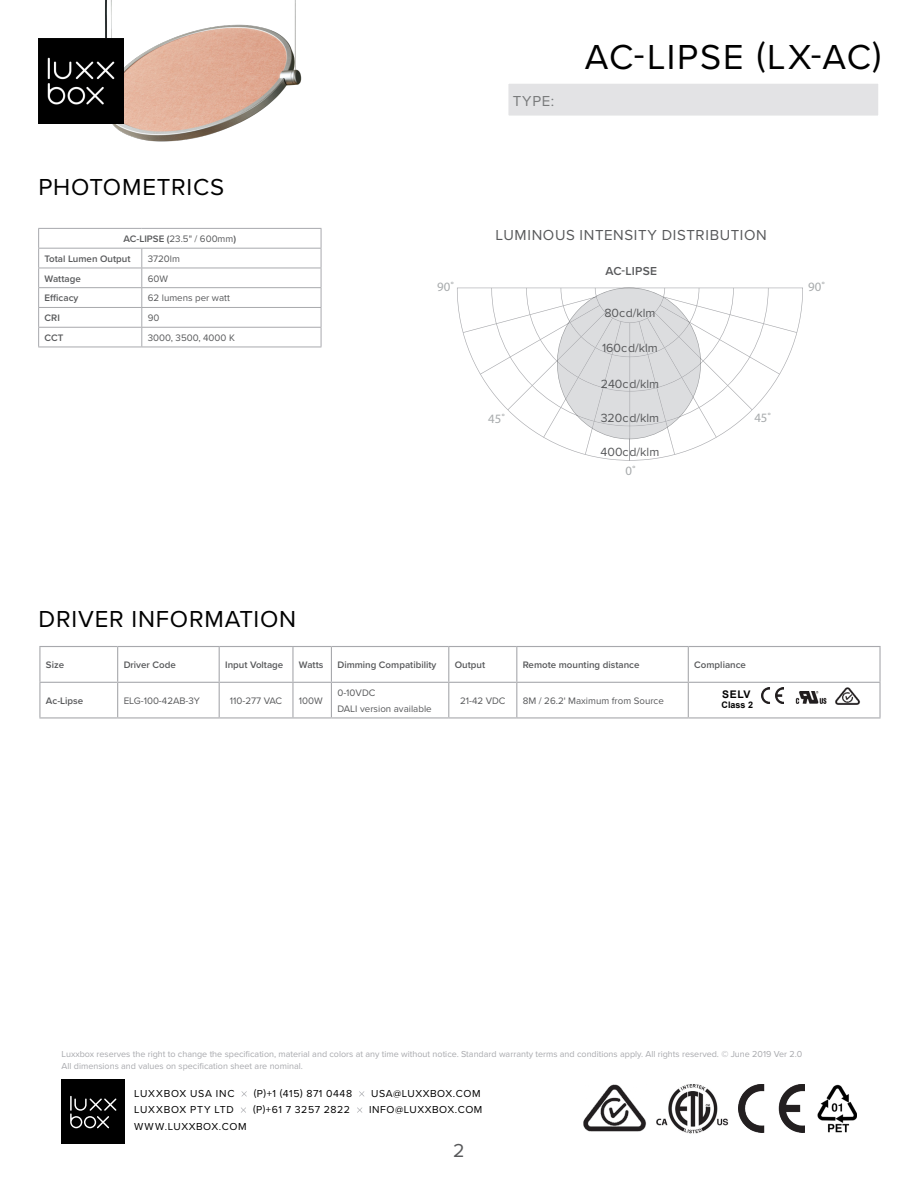
<style>
.page{position:relative;width:918px;height:1188px;background:#fff}
.page>*{position:absolute;margin:0;border:0;box-sizing:border-box;transform-origin:0 0}
.t1{font:36px "Proxima Nova";letter-spacing:.05em;color:#000}
.Body_Heading_16pt_CA{font:24px "Proxima Nova";letter-spacing:.035em;color:#000}
.t2{font:19.5px "Proxima Nova";color:#58595b}
.Body_Heading_16pt_CA-2{font:15px "Proxima Nova";letter-spacing:.04em;color:#58595b}
.t3{font:12.75px "Myriad Pro";color:#a7aaac}
.t4{font:12.3px "Proxima Nova";color:#57585a}
.Body_Text_Heading{font:600 12px "Proxima Nova";letter-spacing:.02em;color:#58595b}
.t5{font:10.5px "Proxima Nova";letter-spacing:.05em;color:#000}
.t6{font:10.5px "Proxima Nova";letter-spacing:.07em;color:#000}
.Body_Text_Heading-2{font:700 10.5px "Arial";color:#000}
.Body_Text{font:9.75px "Proxima Nova";color:#58595b}
.Body_Text-2{font:600 9.75px "Proxima Nova";color:#58595b}
.t7{font:9px/12px "Proxima Nova";color:#a8a9ad}
.Body_Text-3{font:700 9px "Arial";color:#000}
.s1{font-weight:600}
</style>
<div class="page">
<img style="left:656px;top:1084px;width:72px;height:50px">
<img style="left:583px;top:1084px;width:63px;height:47px">
<img style="left:739px;top:1085px;width:66px;height:47px">
<div style="left:62px;top:1080px;width:63px;height:64px;background:#000"></div>
<svg style="left:70px;top:1096px;width:46px;height:33px"></svg>
<svg style="left:242px;top:1091px;width:5px;height:6px"></svg>
<svg style="left:359px;top:1091px;width:5px;height:6px"></svg>
<svg style="left:241px;top:1107px;width:5px;height:6px"></svg>
<svg style="left:357px;top:1107px;width:5px;height:6px"></svg>
<img style="left:817px;top:1084px;width:40px;height:48px">
<div style="left:508px;top:83px;width:371px;height:33px;background:#e3e3e5"></div>
<div style="left:507px;top:82px;width:373px;height:35px;border:2px solid #fff"></div>
<img style="left:38px;top:0;width:264px;height:142px">
<img style="left:38px;top:38px;width:85px;height:85px">
<hr style="left:38px;top:228px;width:104px;height:1px;background:#a8a9ad">
<hr style="left:142px;top:228px;width:179px;height:1px;background:#a8a9ad">
<hr style="left:38px;top:248px;width:104px;height:1px;background:#a8a9ad">
<hr style="left:142px;top:248px;width:179px;height:1px;background:#a8a9ad">
<hr style="left:38px;top:268px;width:104px;height:1px;background:#a8a9ad">
<hr style="left:142px;top:268px;width:179px;height:1px;background:#a8a9ad">
<hr style="left:38px;top:287px;width:104px;height:1px;background:#a8a9ad">
<hr style="left:142px;top:287px;width:179px;height:1px;background:#a8a9ad">
<hr style="left:38px;top:307px;width:104px;height:1px;background:#a8a9ad">
<hr style="left:142px;top:307px;width:179px;height:1px;background:#a8a9ad">
<hr style="left:38px;top:327px;width:104px;height:1px;background:#a8a9ad">
<svg style="left:38px;top:229px;width:1px;height:118px"></svg>
<hr style="left:142px;top:327px;width:179px;height:1px;background:#a8a9ad">
<svg style="left:141px;top:249px;width:1px;height:98px"></svg>
<svg style="left:321px;top:229px;width:1px;height:118px"></svg>
<hr style="left:38px;top:347px;width:104px;height:1px;background:#a8a9ad">
<hr style="left:142px;top:347px;width:179px;height:1px;background:#a8a9ad">
<svg style="left:457px;top:288px;width:346px;height:173px"></svg>
<hr style="left:630px;top:323px;width:1px;height:137px;background:#a8a9ad">
<svg style="left:463px;top:288px;width:334px;height:167px"></svg>
<hr style="left:39px;top:646px;width:79px;height:1px;background:#a8a9ad">
<hr style="left:39px;top:647px;width:1px;height:35px;background:#a8a9ad">
<hr style="left:118px;top:646px;width:101px;height:1px;background:#a8a9ad">
<hr style="left:117px;top:647px;width:1px;height:35px;background:#a8a9ad">
<hr style="left:219px;top:646px;width:74px;height:1px;background:#a8a9ad">
<hr style="left:219px;top:647px;width:1px;height:35px;background:#a8a9ad">
<hr style="left:293px;top:646px;width:38px;height:1px;background:#a8a9ad">
<hr style="left:292px;top:647px;width:2px;height:35px;background:#a8a9ad">
<hr style="left:331px;top:646px;width:118px;height:1px;background:#a8a9ad">
<hr style="left:331px;top:647px;width:1px;height:35px;background:#a8a9ad">
<hr style="left:449px;top:646px;width:68px;height:1px;background:#a8a9ad">
<hr style="left:448px;top:647px;width:1px;height:35px;background:#a8a9ad">
<hr style="left:517px;top:646px;width:171px;height:1px;background:#a8a9ad">
<hr style="left:516px;top:647px;width:1px;height:35px;background:#a8a9ad">
<hr style="left:688px;top:646px;width:193px;height:1px;background:#a8a9ad">
<hr style="left:688px;top:647px;width:1px;height:35px;background:#a8a9ad">
<hr style="left:879px;top:647px;width:2px;height:35px;background:#a8a9ad">
<hr style="left:39px;top:682px;width:79px;height:1px;background:#a8a9ad">
<hr style="left:39px;top:683px;width:1px;height:34px;background:#a8a9ad">
<hr style="left:118px;top:682px;width:101px;height:1px;background:#a8a9ad">
<hr style="left:117px;top:683px;width:1px;height:34px;background:#a8a9ad">
<hr style="left:219px;top:682px;width:74px;height:1px;background:#a8a9ad">
<hr style="left:219px;top:683px;width:1px;height:34px;background:#a8a9ad">
<hr style="left:293px;top:682px;width:38px;height:1px;background:#a8a9ad">
<hr style="left:292px;top:683px;width:2px;height:34px;background:#a8a9ad">
<hr style="left:331px;top:682px;width:118px;height:1px;background:#a8a9ad">
<hr style="left:331px;top:683px;width:1px;height:34px;background:#a8a9ad">
<hr style="left:449px;top:682px;width:68px;height:1px;background:#a8a9ad">
<hr style="left:448px;top:683px;width:1px;height:34px;background:#a8a9ad">
<hr style="left:517px;top:682px;width:171px;height:1px;background:#a8a9ad">
<hr style="left:516px;top:683px;width:1px;height:34px;background:#a8a9ad">
<hr style="left:688px;top:682px;width:193px;height:1px;background:#a8a9ad">
<hr style="left:688px;top:683px;width:1px;height:34px;background:#a8a9ad">
<hr style="left:879px;top:683px;width:2px;height:34px;background:#a8a9ad">
<hr style="left:39px;top:717px;width:79px;height:2px;background:#a8a9ad">
<hr style="left:118px;top:717px;width:101px;height:2px;background:#a8a9ad">
<hr style="left:219px;top:717px;width:74px;height:2px;background:#a8a9ad">
<hr style="left:293px;top:717px;width:38px;height:2px;background:#a8a9ad">
<hr style="left:331px;top:717px;width:118px;height:2px;background:#a8a9ad">
<hr style="left:449px;top:717px;width:68px;height:2px;background:#a8a9ad">
<hr style="left:517px;top:717px;width:171px;height:2px;background:#a8a9ad">
<hr style="left:688px;top:717px;width:193px;height:2px;background:#a8a9ad">
<img style="left:796px;top:692px;width:31px;height:11px">
<img style="left:835px;top:687px;width:25px;height:18px">
<img style="left:761px;top:687px;width:23px;height:16px">
<p class="Body_Heading_16pt_CA" style="left:39px;top:169px;width:187px">PHOTOMETRICS</p>
<p class="Body_Text" style="left:124px;top:232px;width:114px"><span class="s1">AC-LIPSE (</span>23.5" / 600mm<span class="s1">)</span></p>
<p class="Body_Text-2" style="left:45px;top:251px;width:87px">Total Lumen Output</p>
<p class="Body_Text" style="left:148px;top:251px;width:34px">3720lm</p>
<p class="Body_Text-2" style="left:45px;top:271px;width:38px">Wattage</p>
<p class="Body_Text" style="left:148px;top:271px;width:22px">60W</p>
<p class="Body_Text-2" style="left:45px;top:291px;width:35px">Efficacy</p>
<p class="Body_Text" style="left:148px;top:291px;width:84px">62 lumens per watt</p>
<p class="Body_Text-2" style="left:45px;top:311px;width:17px">CRI</p>
<p class="Body_Text" style="left:148px;top:311px;width:13px">90</p>
<p class="Body_Text-2" style="left:45px;top:330px;width:20px">CCT</p>
<p class="Body_Text" style="left:148px;top:330px;width:89px">3000, 3500, 4000 K</p>
<p class="Body_Heading_16pt_CA" style="left:39px;top:601px;width:259px">DRIVER INFORMATION</p>
<h3 class="Body_Heading_16pt_CA-2" style="left:513px;top:89px;width:43px">TYPE:</h3>
<h1 class="t1" style="left:585px;top:30px;width:298px">AC-LIPSE (LX-AC)</h1>
<p class="Body_Heading_16pt_CA-2" style="left:496px;top:224px;width:273px">LUMINOUS INTENSITY DISTRIBUTION</p>
<p class="Body_Text_Heading" style="left:605px;top:262px;width:53px">AC-LIPSE</p>
<h3 class="t3" style="left:437px;top:278px;width:18px">90˚</h3>
<h3 class="t3" style="left:808px;top:278px;width:18px">90˚</h3>
<h3 class="t4" style="left:604px;top:304px;width:53px">80cd/klm</h3>
<h3 class="t4" style="left:602px;top:339px;width:57px">160cd/klm</h3>
<h3 class="t4" style="left:601px;top:375px;width:60px">240cd/klm</h3>
<h3 class="t4" style="left:601px;top:409px;width:60px">320cd/klm</h3>
<h3 class="t4" style="left:601px;top:443px;width:60px">400cd/klm</h3>
<h3 class="t3" style="left:488px;top:411px;width:18px">45˚</h3>
<h3 class="t3" style="left:754px;top:410px;width:18px">45˚</h3>
<h3 class="t3" style="left:626px;top:463px;width:12px">0˚</h3>
<p class="Body_Text-2" style="left:46px;top:658px;width:20px">Size</p>
<p class="Body_Text-2" style="left:124px;top:658px;width:54px">Driver Code</p>
<p class="Body_Text-2" style="left:225px;top:658px;width:60px">Input Voltage</p>
<p class="Body_Text-2" style="left:299px;top:658px;width:26px">Watts</p>
<p class="Body_Text-2" style="left:337px;top:658px;width:100px">Dimming Compatibility</p>
<p class="Body_Text-2" style="left:455px;top:658px;width:32px">Output</p>
<p class="Body_Text-2" style="left:523px;top:658px;width:118px">Remote mounting distance</p>
<p class="Body_Text-2" style="left:694px;top:658px;width:53px">Compliance</p>
<p class="Body_Text-2" style="left:46px;top:693px;width:39px">Ac-Lipse</p>
<p class="Body_Text" style="left:124px;top:693px;width:78px">ELG-100-42AB-3Y</p>
<p class="Body_Text" style="left:230px;top:693px;width:54px">110-277 VAC</p>
<p class="Body_Text" style="left:299px;top:693px;width:25px">100W</p>
<p class="Body_Text" style="left:337px;top:685px;width:39px">0-10VDC</p>
<p class="Body_Text" style="left:337px;top:701px;width:96px">DALI version available</p>
<p class="Body_Text_Heading-2" style="left:722px;top:687px;width:30px">SELV</p>
<p class="Body_Text-3" style="left:722px;top:698px;width:33px">Class 2</p>
<p class="Body_Text" style="left:460px;top:693px;width:47px">21-42 VDC</p>
<p class="Body_Text" style="left:523px;top:693px;width:143px">8M / 26.2' Maximum from Source</p>
<p class="t7" style="left:62px;top:1048px;width:742px">Luxxbox reserves the right to change the specification, material and colors at any time without notice. Standard warranty terms and conditions apply. All rights reserved. © June 2019 Ver 2.0<br>All dimensions and values on specification sheet are nominal.</p>
<p class="t6" style="left:134px;top:1086px;width:102px">LUXXBOX USA INC</p>
<p class="t5" style="left:254px;top:1086px;width:100px">(P)+1 (415) 871 0448</p>
<p class="t5" style="left:371px;top:1086px;width:111px">USA@LUXXBOX.COM</p>
<p class="t6" style="left:134px;top:1102px;width:101px">LUXXBOX PTY LTD</p>
<p class="t5" style="left:253px;top:1102px;width:99px">(P)+61 7 3257 2822</p>
<p class="t5" style="left:369px;top:1102px;width:115px">INFO@LUXXBOX.COM</p>
<p class="t5" style="left:134px;top:1118px;width:114px">WWW.LUXXBOX.COM</p>
<h3 class="t2" style="left:453px;top:1136px;width:13px">2</h3>
</div>
